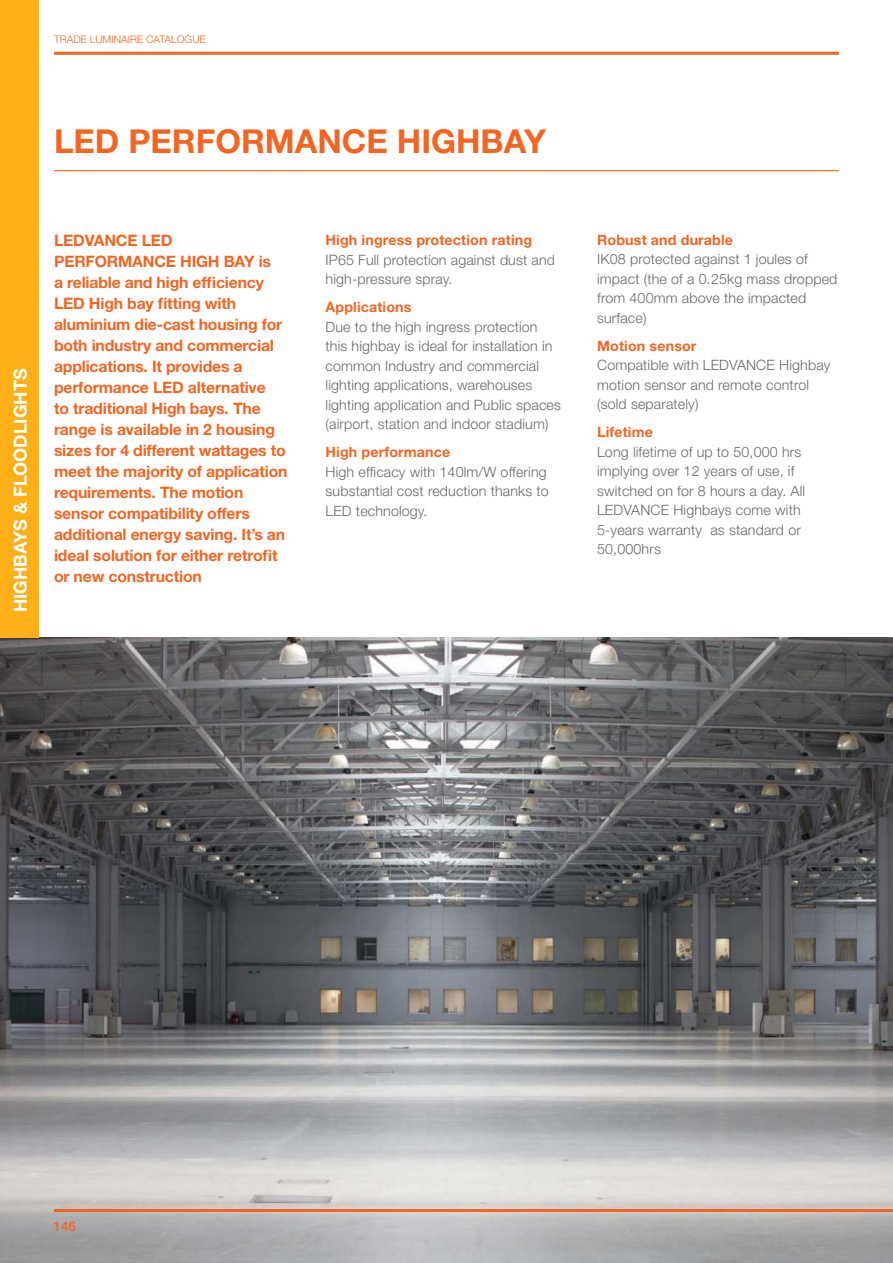
<style>
.page{position:relative;width:893px;height:1263px;background:#fff}
.page>*{position:absolute;margin:0;border:0;box-sizing:border-box;transform-origin:0 0}
.t1{font:700 33px "Helvetica Neue";color:#f26522}
.t2{font:700 18px "Helvetica Neue";color:#fff}
.t3{font:700 15.75px/21px "Helvetica Neue";letter-spacing:-.01em;color:#f26522}
.t4{font:300 14.25px/19.5px "Helvetica Neue";letter-spacing:.01em;color:#67686b}
.t5{font:700 14.25px "Helvetica Neue";letter-spacing:.01em;color:#f26522}
.t6{font:500 13.5px "Helvetica Neue";color:#f26522}
.t7{font:300 10.5px "Helvetica Neue";color:#f26522}
</style>
<div class="page">
<hr style="left:54px;top:52px;width:785px;height:3px;background:#f26522">
<img style="left:0;top:638px;width:893px;height:625px">
<hr style="left:54px;top:170px;width:785px;height:1px;background:#f26522">
<div style="left:0;top:0;width:38px;height:638px;background:#fcaf17"></div>
<hr style="left:54px;top:1209px;width:839px;height:3px;background:#f26522">
<p class="t7" style="left:54px;top:33px;width:153px">TRADE LUMINAIRE CATALOGUE</p>
<h1 class="t1" style="left:54px;top:121px;width:493px">LED PERFORMANCE HIGHBAY</h1>
<p class="t2" style="left:9px;top:612px;width:245px;rotate:-90deg">HIGHBAYS &amp; FLOODLIGHTS</p>
<p class="t3" style="left:54px;top:230px;width:235px">LEDVANCE LED<br>PERFORMANCE HIGH BAY is<br>a reliable and high efficiency<br>LED High bay fitting with aluminium die-cast housing for both industry and commercial applications. It provides a performance LED alternative<br>to traditional High bays. The range is available in 2 housing sizes for 4 different wattages to meet the majority of application requirements. The motion sensor compatibility offers additional energy saving. It’s an ideal solution for either retrofit or new construction</p>
<p class="t5" style="left:326px;top:231px;width:208px">High ingress protection rating</p>
<p class="t4" style="left:326px;top:249px;width:231px">IP65 Full protection against dust and high-pressure spray.</p>
<p class="t5" style="left:326px;top:298px;width:87px">Applications</p>
<p class="t4" style="left:326px;top:316px;width:237px">Due to the high ingress protection this highbay is ideal for installation in common Industry and commercial lighting applications, warehouses lighting application and Public spaces (airport, station and indoor stadium)</p>
<p class="t5" style="left:326px;top:443px;width:126px">High performance</p>
<p class="t4" style="left:326px;top:461px;width:225px">High efficacy with 140lm/W offering substantial cost reduction thanks to<br>LED technology.</p>
<p class="t5" style="left:597px;top:231px;width:137px">Robust and durable</p>
<p class="t4" style="left:597px;top:249px;width:242px">IK08 protected against 1 joules of impact (the of a 0.25kg mass dropped from 400mm above the impacted surface)</p>
<p class="t5" style="left:597px;top:337px;width:101px">Motion sensor</p>
<p class="t4" style="left:597px;top:355px;width:235px">Compatible with LEDVANCE Highbay motion sensor and remote control (sold separately)</p>
<p class="t5" style="left:597px;top:423px;width:57px">Lifetime</p>
<p class="t4" style="left:597px;top:442px;width:209px">Long lifetime of up to 50,000 hrs implying over 12 years of use, if switched on for 8 hours a day. All<br>LEDVANCE Highbays come with<br>5-years warranty as standard or<br>50,000hrs</p>
<p class="t6" style="left:54px;top:1218px;width:24px">146</p>
</div>
